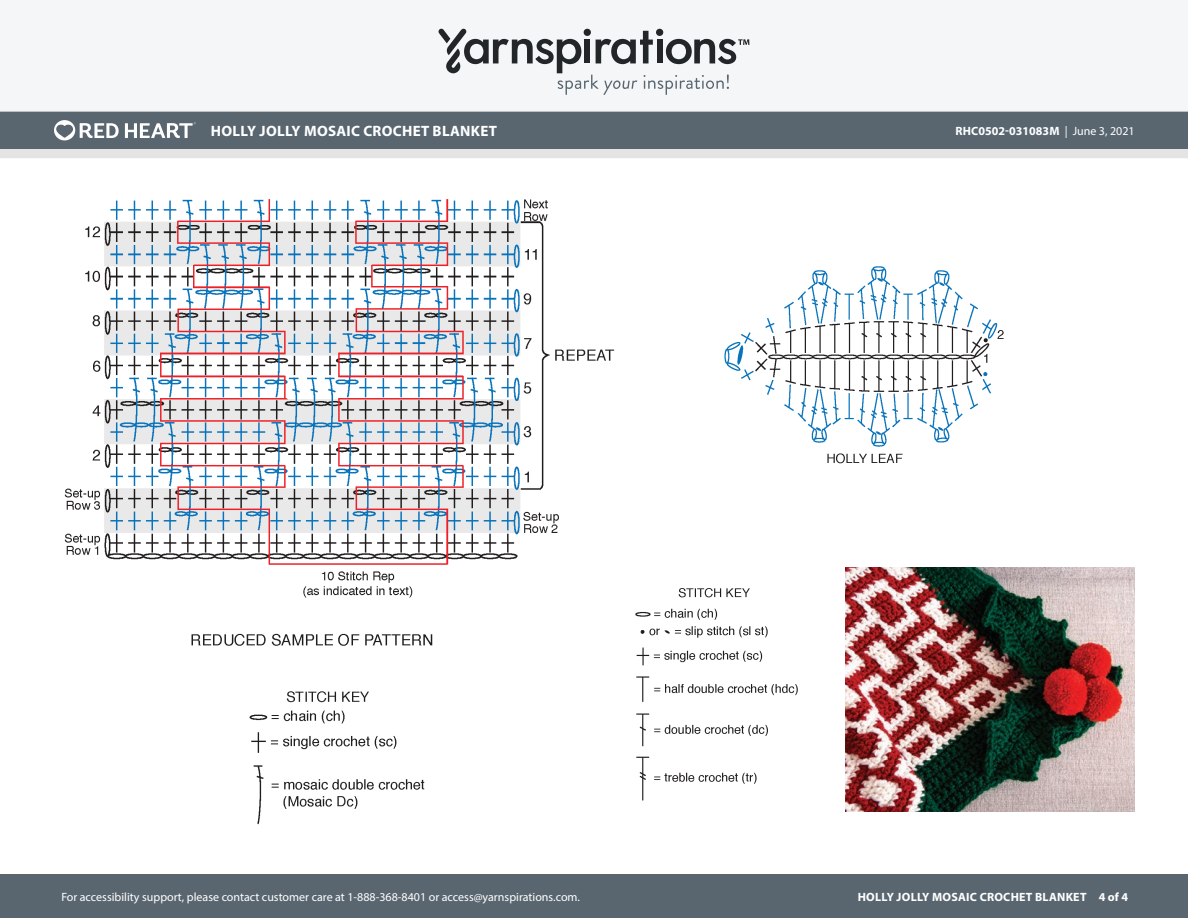
<style>
.page{position:relative;width:1188px;height:918px;background:#fff}
.page>*{position:absolute;margin:0;border:0;box-sizing:border-box;transform-origin:0 0}
.t1{font:700 15px "Myriad Pro";letter-spacing:.02em;color:#fff}
.t2{font:12px "Myriad Pro";color:#fff}
.t3{font:700 12px "Myriad Pro";letter-spacing:.02em;color:#fff}
.t4{font:700 12px "Myriad Pro";color:#fff}
.s1{font-weight:400}
</style>
<div class="page">
<div style="left:0;top:875px;width:1188px;height:43px;background:#596670"></div>
<div style="left:0;top:149px;width:1188px;height:9px;background:#e4e4e4"></div>
<div style="left:0;top:111px;width:1188px;height:38px;background:#596670"></div>
<div style="left:0;top:0;width:1188px;height:112px;background:#f4f6f7"></div>
<svg style="left:438px;top:29px;width:311px;height:66px"></svg>
<svg style="left:54px;top:120px;width:65px;height:20px"></svg>
<svg style="left:125px;top:122px;width:71px;height:16px"></svg>
<img style="left:64px;top:199px;width:551px;height:447px">
<img style="left:249px;top:691px;width:176px;height:134px">
<img style="left:724px;top:266px;width:280px;height:198px">
<img style="left:612px;top:567px;width:186px;height:234px">
<img style="left:846px;top:567px;width:289px;height:244px">
<p class="t1" style="left:211px;top:121px;width:288px">HOLLY JOLLY MOSAIC CROCHET BLANKET</p>
<p class="t4" style="left:955px;top:123px;width:181px">RHC0502-031083M <span class="s1">| June 3, 2021</span></p>
<p class="t2" style="left:61px;top:889px;width:520px">For accessibility support, please contact customer care at 1-888-368-8401 or access@yarnspirations.com.</p>
<p class="t3" style="left:858px;top:889px;width:272px">HOLLY JOLLY MOSAIC CROCHET BLANKET 4 of 4</p>
</div>
